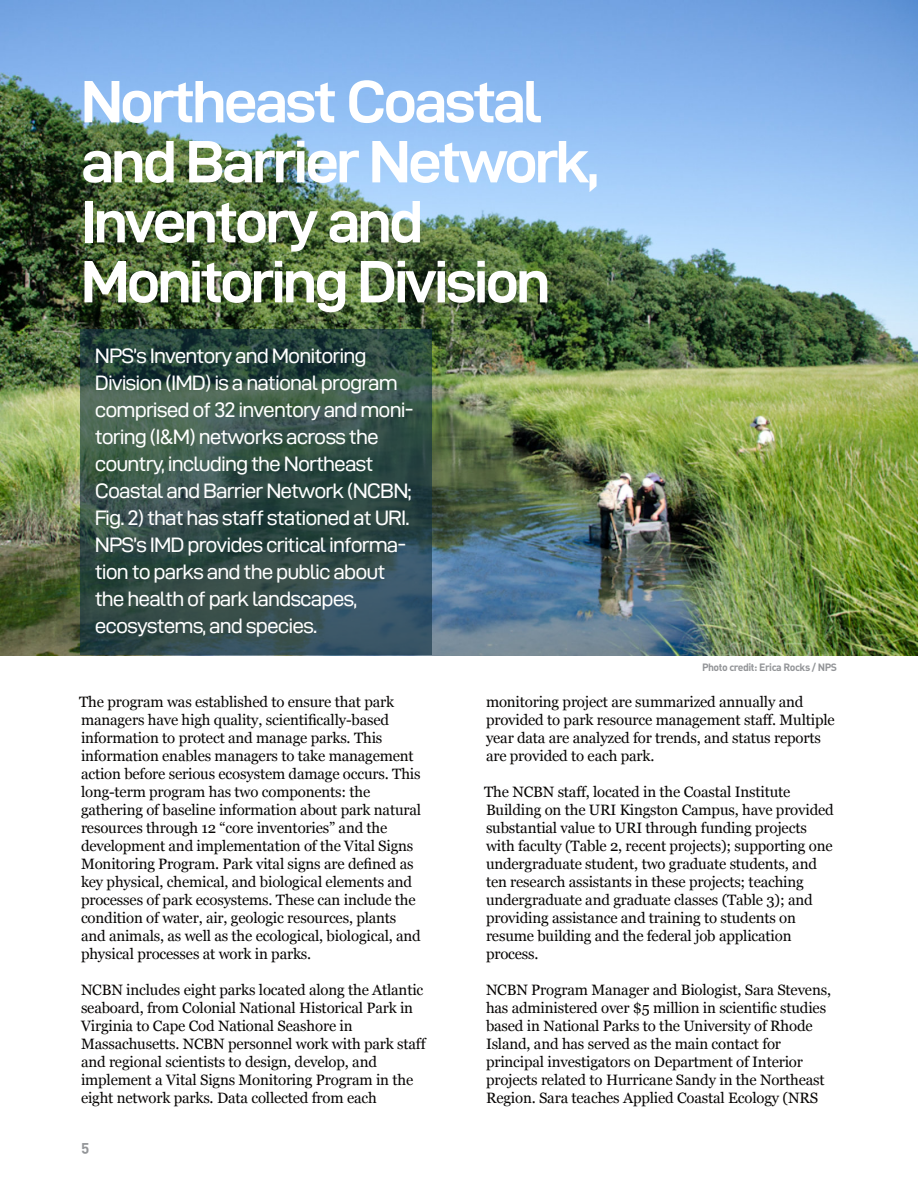
<style>
.page{position:relative;width:918px;height:1188px;background:#fff}
.page>*{position:absolute;margin:0;border:0;box-sizing:border-box;transform-origin:0 0}
.t1{font:60px/60px "D DIN Exp Bold";letter-spacing:-.05em;color:#fff}
.t2{font:21px/27px "D DIN Exp";letter-spacing:-.045em;color:#fff}
.t3{font:15px/18px "Georgia";letter-spacing:-.01em;color:#070504}
.t4{font:15px "DIN Bold Alternate";color:#939598}
.t5{font:10.5px "DIN Bold Alternate";letter-spacing:-.045em;color:#939598}
</style>
<div class="page">
<img style="left:0;top:0;width:918px;height:655px">
<div style="left:81px;top:330px;width:351px;height:325px;background:#0f3042;opacity:.6"></div>
<h1 class="t1" style="left:81px;top:73px;width:519px">Northeast Coastal and Barrier Network,<br>Inventory and<br>Monitoring Division</h1>
<p class="t2" style="left:95px;top:342px;width:320px">NPS’s Inventory and Monitoring Division (IMD) is a national program comprised of 32 inventory and moni&shy;toring (I&amp;M) networks across the country, including the Northeast Coastal and Barrier Network (NCBN; Fig. 2) that has staff stationed at URI.<br>NPS’s IMD provides critical informa&shy;tion to parks and the public about the health of park landscapes, ecosystems, and species.</p>
<p class="t3" style="left:79px;top:694px;width:343px">The program was established to ensure that park managers have high quality, scientifically-based information to protect and manage parks. This information enables managers to take management action before serious ecosystem damage occurs. This long-term program has two components: the gathering of baseline information about park natural resources through 12 “core inventories” and the development and implementation of the Vital Signs Monitoring Program. Park vital signs are defined as key physical, chemical, and biological elements and processes of park ecosystems. These can include the condition of water, air, geologic resources, plants and animals, as well as the ecological, biological, and physical processes at work in parks.</p>
<p class="t3" style="left:81px;top:982px;width:346px">NCBN includes eight parks located along the Atlantic seaboard, from Colonial National Historical Park in Virginia to Cape Cod National Seashore in Massachusetts. NCBN personnel work with park staff and regional scientists to design, develop, and implement a Vital Signs Monitoring Program in the eight network parks. Data collected from each</p>
<p class="t4" style="left:81px;top:1141px;width:10px">5</p>
<p class="t5" style="left:702px;top:664px;width:136px">Photo credit: Erica Rocks / NPS</p>
<p class="t3" style="left:486px;top:694px;width:350px">monitoring project are summarized annually and provided to park resource management staff. Multiple year data are analyzed for trends, and status reports are provided to each park.</p>
<p class="t3" style="left:484px;top:784px;width:351px">The NCBN staff, located in the Coastal Institute Building on the URI Kingston Campus, have provided substantial value to URI through funding projects with faculty (Table 2, recent projects); supporting one undergraduate student, two graduate students, and ten research assistants in these projects; teaching undergraduate and graduate classes (Table 3); and providing assistance and training to students on resume building and the federal job application process.</p>
<p class="t3" style="left:486px;top:982px;width:347px">NCBN Program Manager and Biologist, Sara Stevens, has administered over $5 million in scientific studies based in National Parks to the University of Rhode Island, and has served as the main contact for principal investigators on Department of Interior projects related to Hurricane Sandy in the Northeast Region. Sara teaches Applied Coastal Ecology (NRS</p>
</div>
